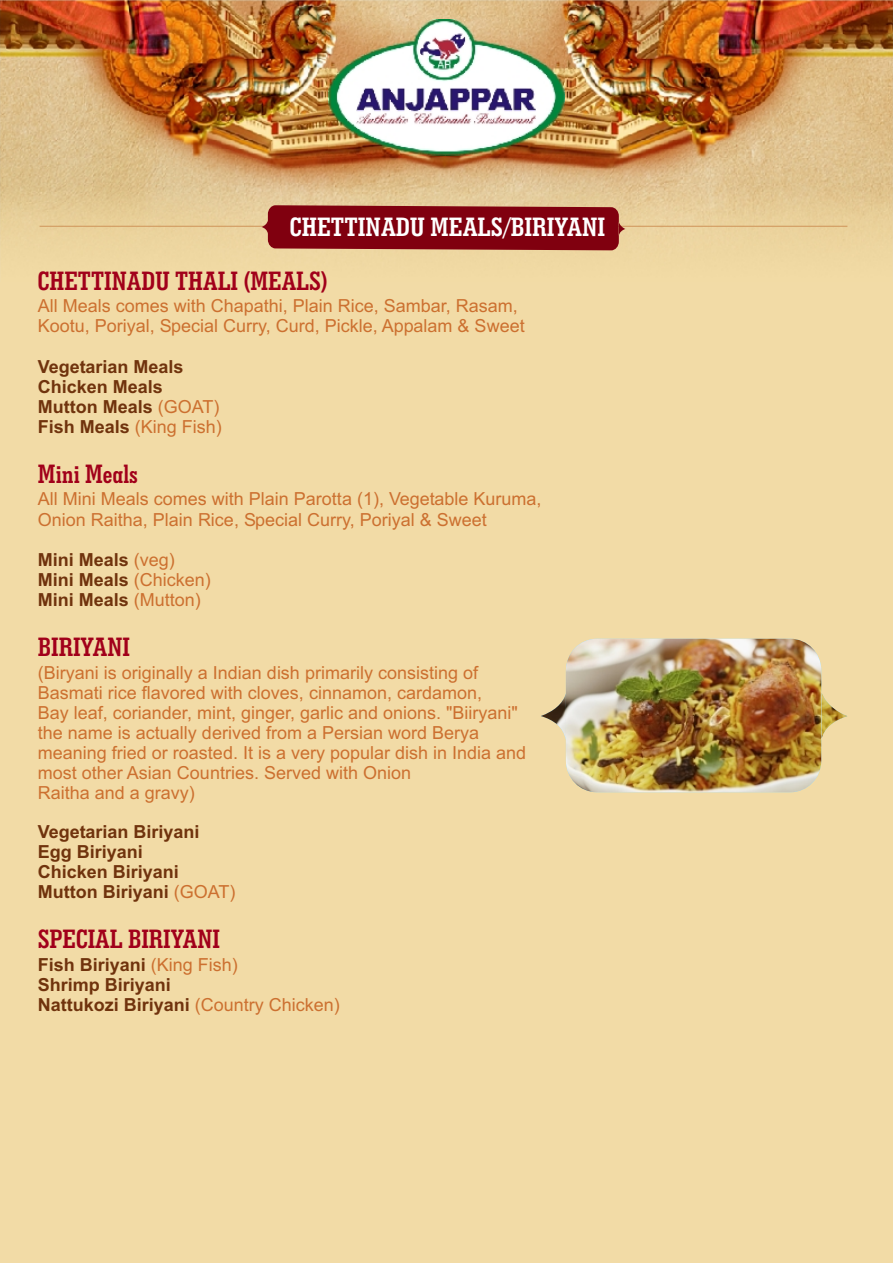
<style>
.page{position:relative;width:894px;height:1263px;background:#fff}
.page>*{position:absolute;margin:0;border:0;box-sizing:border-box;transform-origin:0 0}
.t1{font:700 27px "Geo Slab 703 Md Cn BT";color:#a1001a}
.t2{font:700 27px "Geo Slab 703 Md Cn BT";color:#fff}
.t3{font:18px/20.1px "Arial";color:#cc7030}
.t4{font:700 18px/20.1px "Arial";color:#70330d}
.s1{font-weight:400;color:#cc7030}
</style>
<div class="page">
<div style="left:0;top:0;width:893px;height:1263px;background:#f2dba6"></div>
<img style="left:0;top:0;width:893px;height:251px">
<img style="left:328px;top:19px;width:237px;height:136px">
<hr style="left:40px;top:226px;width:807px;height:1px;background:#cf9459">
<svg style="left:262px;top:205px;width:363px;height:45px;background:#870f19"></svg>
<img style="left:541px;top:639px;width:306px;height:153px">
<h1 class="t2" style="left:290px;top:216px;width:317px">CHETTINADU MEALS/BIRIYANI</h1>
<h1 class="t1" style="left:38px;top:269px;width:291px">CHETTINADU THALI (MEALS)</h1>
<p class="t3" style="left:38px;top:297px;width:488px">All Meals comes with Chapathi, Plain Rice, Sambar, Rasam,<br>Kootu, Poriyal, Special Curry, Curd, Pickle, Appalam &amp; Sweet</p>
<p class="t4" style="left:38px;top:358px;width:147px">Vegetarian Meals<br>Chicken Meals</p>
<p class="t4" style="left:38px;top:398px;width:186px">Mutton Meals <span class="s1">(GOAT)<br></span>Fish Meals <span class="s1">(King Fish)</span></p>
<h1 class="t1" style="left:38px;top:462px;width:101px">Mini Meals</h1>
<p class="t3" style="left:38px;top:491px;width:505px">All Mini Meals comes with Plain Parotta (1), Vegetable Kuruma,<br>Onion Raitha, Plain Rice, Special Curry, Poriyal &amp; Sweet</p>
<p class="t4" style="left:38px;top:551px;width:175px">Mini Meals <span class="s1">(veg)<br></span>Mini Meals <span class="s1">(Chicken)<br></span>Mini Meals <span class="s1">(Mutton)</span></p>
<h1 class="t1" style="left:38px;top:635px;width:94px">BIRIYANI</h1>
<p class="t3" style="left:38px;top:664px;width:490px">(Biryani is originally a Indian dish primarily consisting of Basmati rice flavored with cloves, cinnamon, cardamon,<br>Bay leaf, coriander, mint, ginger, garlic and onions. "Biiryani" the name is actually derived from a Persian word Berya meaning fried or roasted. It is a very popular dish in India and most other Asian Countries. Served with Onion<br>Raitha and a gravy)</p>
<p class="t4" style="left:38px;top:823px;width:163px">Vegetarian Biriyani<br>Egg Biriyani<br>Chicken Biriyani</p>
<p class="t4" style="left:38px;top:883px;width:199px">Mutton Biriyani <span class="s1">(GOAT)</span></p>
<h1 class="t1" style="left:38px;top:928px;width:184px">SPECIAL BIRIYANI</h1>
<p class="t4" style="left:38px;top:956px;width:202px">Fish Biriyani <span class="s1">(King Fish)</span></p>
<p class="t4" style="left:38px;top:996px;width:304px">Nattukozi Biriyani <span class="s1">(Country Chicken)</span></p>
<p class="t4" style="left:38px;top:976px;width:135px">Shrimp Biriyani</p>
</div>
